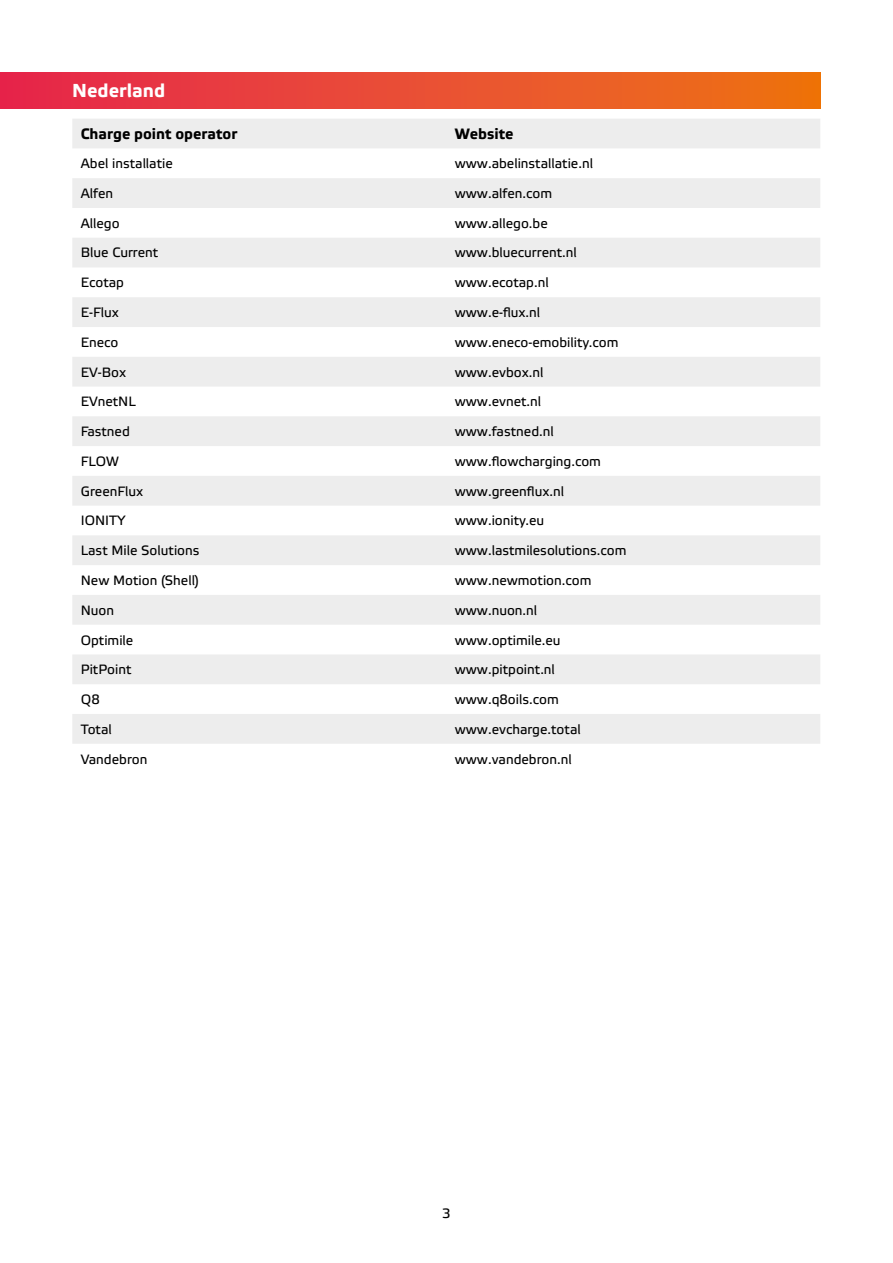
<style>
.page{position:relative;width:893px;height:1263px;background:#fff}
.page>*{position:absolute;margin:0;border:0;box-sizing:border-box;transform-origin:0 0}
.t1{font:700 18.75px "Etelka Text Pro";color:#fff}
.t2{font:700 15px "Etelka Text Pro";color:#000}
.t3{font:13.5px "Etelka Text Pro";color:#000}
</style>
<div class="page">
<div style="left:0;top:73px;width:821px;height:35px;background:linear-gradient(to right,#e62650,#ed7414)"></div>
<svg style="left:72px;top:119px;width:748px;height:625px;fill:#ededed"></svg>
<h1 class="t1" style="left:72px;top:80px;width:94px">Nederland</h1>
<p class="t2" style="left:81px;top:125px;width:158px">Charge point operator</p>
<p class="t2" style="left:455px;top:125px;width:60px">Website</p>
<p class="t3" style="left:81px;top:156px;width:94px">Abel installatie</p>
<p class="t3" style="left:455px;top:156px;width:140px">www.abelinstallatie.nl</p>
<p class="t3" style="left:81px;top:186px;width:34px">Alfen</p>
<p class="t3" style="left:455px;top:186px;width:99px">www.alfen.com</p>
<p class="t3" style="left:81px;top:216px;width:40px">Allego</p>
<p class="t3" style="left:455px;top:216px;width:95px">www.allego.be</p>
<p class="t3" style="left:81px;top:246px;width:79px">Blue Current</p>
<p class="t3" style="left:455px;top:246px;width:123px">www.bluecurrent.nl</p>
<p class="t3" style="left:81px;top:275px;width:45px">Ecotap</p>
<p class="t3" style="left:455px;top:275px;width:95px">www.ecotap.nl</p>
<p class="t3" style="left:81px;top:305px;width:40px">E-Flux</p>
<p class="t3" style="left:455px;top:305px;width:87px">www.e-flux.nl</p>
<p class="t3" style="left:81px;top:335px;width:39px">Eneco</p>
<p class="t3" style="left:455px;top:335px;width:165px">www.eneco-emobility.com</p>
<p class="t3" style="left:81px;top:365px;width:47px">EV-Box</p>
<p class="t3" style="left:455px;top:365px;width:90px">www.evbox.nl</p>
<p class="t3" style="left:81px;top:394px;width:57px">EVnetNL</p>
<p class="t3" style="left:455px;top:394px;width:88px">www.evnet.nl</p>
<p class="t3" style="left:81px;top:424px;width:51px">Fastned</p>
<p class="t3" style="left:455px;top:424px;width:100px">www.fastned.nl</p>
<p class="t3" style="left:81px;top:454px;width:40px">FLOW</p>
<p class="t3" style="left:455px;top:454px;width:148px">www.flowcharging.com</p>
<p class="t3" style="left:81px;top:484px;width:64px">GreenFlux</p>
<p class="t3" style="left:455px;top:484px;width:111px">www.greenflux.nl</p>
<p class="t3" style="left:81px;top:513px;width:46px">IONITY</p>
<p class="t3" style="left:455px;top:513px;width:91px">www.ionity.eu</p>
<p class="t3" style="left:81px;top:543px;width:120px">Last Mile Solutions</p>
<p class="t3" style="left:455px;top:543px;width:173px">www.lastmilesolutions.com</p>
<p class="t3" style="left:81px;top:573px;width:119px">New Motion (Shell)</p>
<p class="t3" style="left:455px;top:573px;width:138px">www.newmotion.com</p>
<p class="t3" style="left:81px;top:603px;width:35px">Nuon</p>
<p class="t3" style="left:455px;top:603px;width:84px">www.nuon.nl</p>
<p class="t3" style="left:81px;top:633px;width:54px">Optimile</p>
<p class="t3" style="left:455px;top:633px;width:107px">www.optimile.eu</p>
<p class="t3" style="left:81px;top:662px;width:52px">PitPoint</p>
<p class="t3" style="left:455px;top:662px;width:102px">www.pitpoint.nl</p>
<p class="t3" style="left:81px;top:692px;width:21px">Q8</p>
<p class="t3" style="left:455px;top:692px;width:105px">www.q8oils.com</p>
<p class="t3" style="left:81px;top:722px;width:33px">Total</p>
<p class="t3" style="left:455px;top:722px;width:127px">www.evcharge.total</p>
<p class="t3" style="left:81px;top:752px;width:68px">Vandebron</p>
<p class="t3" style="left:455px;top:752px;width:119px">www.vandebron.nl</p>
<p class="t3" style="left:442px;top:1206px;width:10px">3</p>
</div>
